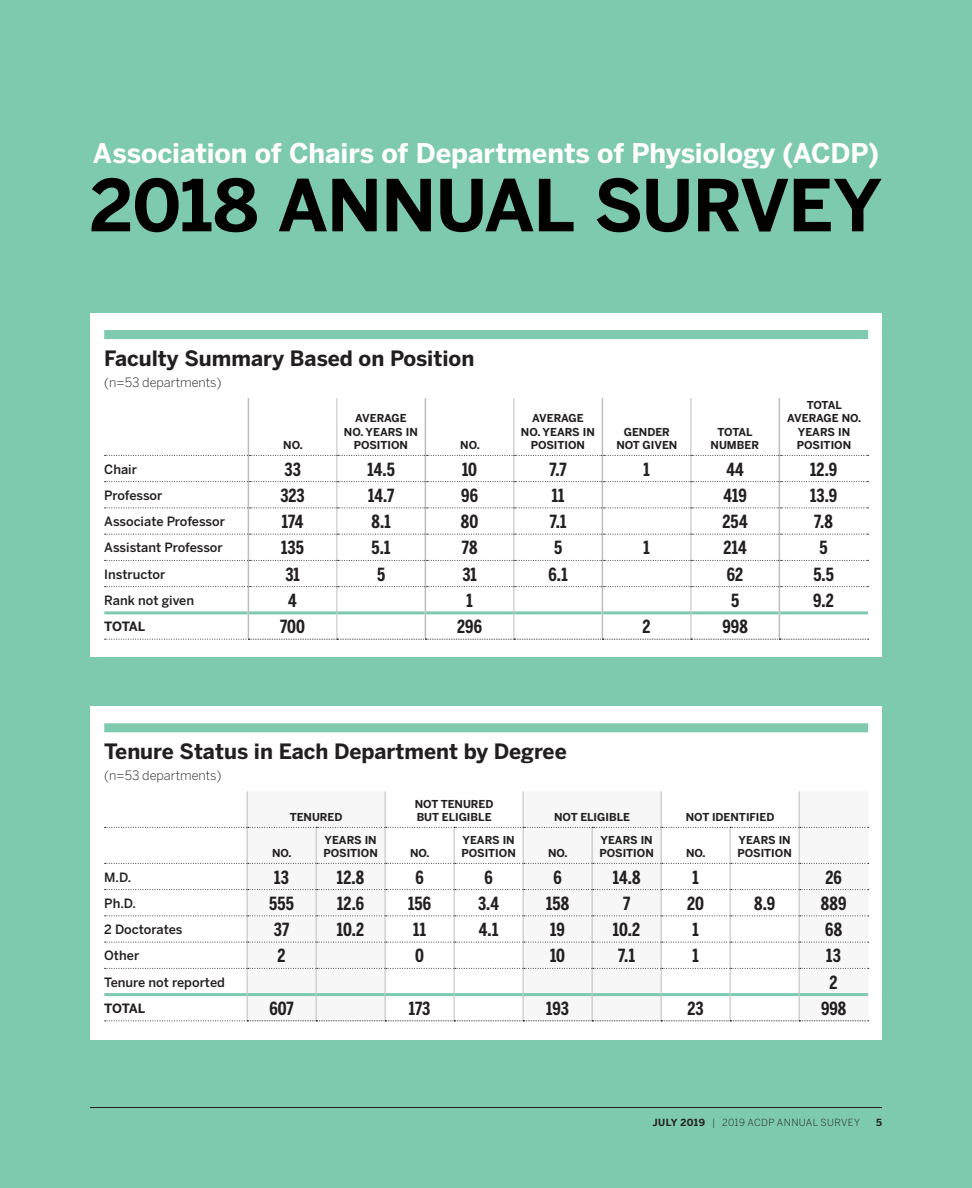
<style>
.page{position:relative;width:972px;height:1188px;background:#7dcaae}
.page>*{position:absolute;margin:0;border:0;box-sizing:border-box;transform-origin:0 0}
.Feat_Header{font:700 70.95px "Benton Sans";letter-spacing:-.015em;color:#000001}
.Feat_Header-2{font:700 27px "Benton Sans";letter-spacing:-.005em;color:#fff}
.sidebar_header_small{font:700 21px "Benton Sans";color:#231f20}
.Table_Numbers{font:700 18px "Benton Sans Comp";color:#231f20}
.Table_row_no_rules{font:500 12.75px "Benton Sans";color:#231f20}
.sidebar_no_indent{font:300 12.75px "Benton Sans";color:#231f20}
.Table_row_totals{font:700 12.75px "Benton Sans";letter-spacing:-.03em;color:#231f20}
.Table_column_header{font:700 10.8px/13.5px "Benton Sans";color:#231f20;text-align:center}
.Folio_right{font:300 9.75px "Benton Sans";letter-spacing:.035em;color:#231f20}
.Folio_right-2{font:700 9.75px "Benton Sans";color:#231f20}
.s1{font-weight:700}
</style>
<div class="page">
<div style="left:90px;top:313px;width:792px;height:344px;background:#fff"></div>
<div style="left:90px;top:706px;width:792px;height:334px;background:#fff"></div>
<hr style="left:104px;top:611px;width:144px;height:3px;background:#7dcaae">
<hr style="left:337px;top:398px;width:1px;height:57px;background:#bcbdc0">
<hr style="left:514px;top:398px;width:1px;height:57px;background:#bcbdc0">
<hr style="left:691px;top:398px;width:1px;height:57px;background:#bcbdc0">
<hr style="left:248px;top:398px;width:1px;height:57px;background:#bcbdc0">
<hr style="left:425px;top:398px;width:1px;height:57px;background:#bcbdc0">
<hr style="left:602px;top:398px;width:1px;height:57px;background:#bcbdc0">
<hr style="left:779px;top:398px;width:1px;height:57px;background:#bcbdc0">
<svg style="left:105px;top:455px;width:764px;height:185px"></svg>
<div style="left:104px;top:330px;width:764px;height:9px;background:#7dcaae"></div>
<hr style="left:104px;top:993px;width:143px;height:3px;background:#7dcaae">
<svg style="left:105px;top:791px;width:764px;height:231px"></svg>
<div style="left:104px;top:723px;width:764px;height:9px;background:#7dcaae"></div>
<hr style="left:90px;top:1107px;width:792px;height:1px;background:#231f20">
<p class="Feat_Header-2" style="left:93px;top:137px;width:788px">Association of Chairs of Departments of Physiology (ACDP)</p>
<p class="Feat_Header" style="left:90px;top:163px;width:794px">2018 ANNUAL SURVEY</p>
<p class="sidebar_header_small" style="left:104px;top:346px;width:372px">Faculty Summary Based on Position</p>
<p class="sidebar_no_indent" style="left:104px;top:375px;width:119px">(n=53 departments)</p>
<p class="Table_column_header" style="left:283px;top:439px;width:21px">NO.</p>
<p class="Table_column_header" style="left:344px;top:412px;width:75px">AVERAGE<br>NO. YEARS IN<br>POSITION</p>
<p class="Table_column_header" style="left:460px;top:439px;width:21px">NO.</p>
<p class="Table_column_header" style="left:521px;top:412px;width:75px">AVERAGE<br>NO. YEARS IN<br>POSITION</p>
<p class="Table_column_header" style="left:616px;top:425px;width:63px">GENDER<br>NOT GIVEN</p>
<p class="Table_column_header" style="left:711px;top:425px;width:50px">TOTAL<br>NUMBER</p>
<p class="Table_column_header" style="left:787px;top:398px;width:75px">TOTAL<br>AVERAGE NO.<br>YEARS IN<br>POSITION</p>
<p class="Table_row_no_rules" style="left:104px;top:461px;width:34px">Chair</p>
<p class="Table_Numbers" style="left:284px;top:459px;width:18px">33</p>
<p class="Table_Numbers" style="left:367px;top:459px;width:29px">14.5</p>
<p class="Table_Numbers" style="left:462px;top:459px;width:17px">10</p>
<p class="Table_Numbers" style="left:550px;top:459px;width:19px">7.7</p>
<p class="Table_Numbers" style="left:643px;top:459px;width:8px">1</p>
<p class="Table_Numbers" style="left:726px;top:459px;width:19px">44</p>
<p class="Table_Numbers" style="left:810px;top:459px;width:29px">12.9</p>
<p class="Table_row_no_rules" style="left:104px;top:488px;width:60px">Professor</p>
<p class="Table_Numbers" style="left:280px;top:485px;width:26px">323</p>
<p class="Table_Numbers" style="left:368px;top:485px;width:28px">14.7</p>
<p class="Table_Numbers" style="left:461px;top:485px;width:18px">96</p>
<p class="Table_Numbers" style="left:552px;top:485px;width:14px">11</p>
<p class="Table_Numbers" style="left:724px;top:485px;width:25px">419</p>
<p class="Table_Numbers" style="left:810px;top:485px;width:29px">13.9</p>
<p class="Table_row_no_rules" style="left:104px;top:514px;width:122px">Associate Professor</p>
<p class="Table_Numbers" style="left:282px;top:511px;width:23px">174</p>
<p class="Table_Numbers" style="left:371px;top:511px;width:21px">8.1</p>
<p class="Table_Numbers" style="left:461px;top:511px;width:19px">80</p>
<p class="Table_Numbers" style="left:550px;top:511px;width:18px">7.1</p>
<p class="Table_Numbers" style="left:723px;top:511px;width:27px">254</p>
<p class="Table_Numbers" style="left:814px;top:511px;width:20px">7.8</p>
<p class="Table_row_no_rules" style="left:104px;top:540px;width:120px">Assistant Professor</p>
<p class="Table_Numbers" style="left:281px;top:537px;width:24px">135</p>
<p class="Table_Numbers" style="left:372px;top:537px;width:21px">5.1</p>
<p class="Table_Numbers" style="left:462px;top:537px;width:17px">78</p>
<p class="Table_Numbers" style="left:554px;top:537px;width:10px">5</p>
<p class="Table_Numbers" style="left:643px;top:537px;width:8px">1</p>
<p class="Table_Numbers" style="left:724px;top:537px;width:25px">214</p>
<p class="Table_Numbers" style="left:820px;top:537px;width:10px">5</p>
<p class="Table_row_no_rules" style="left:104px;top:566px;width:63px">Instructor</p>
<p class="Table_Numbers" style="left:285px;top:564px;width:16px">31</p>
<p class="Table_Numbers" style="left:377px;top:564px;width:10px">5</p>
<p class="Table_Numbers" style="left:462px;top:564px;width:16px">31</p>
<p class="Table_Numbers" style="left:549px;top:564px;width:21px">6.1</p>
<p class="Table_Numbers" style="left:727px;top:564px;width:18px">62</p>
<p class="Table_Numbers" style="left:813px;top:564px;width:22px">5.5</p>
<p class="Table_row_no_rules" style="left:104px;top:593px;width:91px">Rank not given</p>
<p class="Table_Numbers" style="left:288px;top:590px;width:10px">4</p>
<p class="Table_Numbers" style="left:466px;top:590px;width:8px">1</p>
<p class="Table_Numbers" style="left:731px;top:590px;width:10px">5</p>
<p class="Table_Numbers" style="left:813px;top:590px;width:22px">9.2</p>
<p class="Table_row_totals" style="left:104px;top:619px;width:43px">TOTAL</p>
<p class="Table_Numbers" style="left:280px;top:616px;width:26px">700</p>
<p class="Table_Numbers" style="left:457px;top:616px;width:26px">296</p>
<p class="Table_Numbers" style="left:643px;top:616px;width:10px">2</p>
<p class="Table_Numbers" style="left:723px;top:616px;width:27px">998</p>
<p class="sidebar_header_small" style="left:104px;top:739px;width:464px">Tenure Status in Each Department by Degree</p>
<p class="sidebar_no_indent" style="left:104px;top:768px;width:119px">(n=53 departments)</p>
<p class="Table_column_header" style="left:290px;top:811px;width:54px">TENURED</p>
<p class="Table_column_header" style="left:415px;top:797px;width:80px;text-align:left">NOT TENURED<br>BUT ELIGIBLE</p>
<p class="Table_column_header" style="left:554px;top:811px;width:77px">NOT ELIGIBLE</p>
<p class="Table_column_header" style="left:686px;top:811px;width:90px">NOT IDENTIFIED</p>
<p class="Table_column_header" style="left:272px;top:847px;width:21px">NO.</p>
<p class="Table_column_header" style="left:323px;top:833px;width:56px;text-align:left">YEARS IN<br>POSITION</p>
<p class="Table_column_header" style="left:410px;top:847px;width:21px">NO.</p>
<p class="Table_column_header" style="left:461px;top:833px;width:56px;text-align:left">YEARS IN<br>POSITION</p>
<p class="Table_column_header" style="left:548px;top:847px;width:21px">NO.</p>
<p class="Table_column_header" style="left:599px;top:833px;width:56px;text-align:left">YEARS IN<br>POSITION</p>
<p class="Table_column_header" style="left:686px;top:847px;width:21px">NO.</p>
<p class="Table_column_header" style="left:737px;top:833px;width:56px;text-align:left">YEARS IN<br>POSITION</p>
<p class="Table_row_no_rules" style="left:104px;top:869px;width:29px">M.D.</p>
<p class="Table_Numbers" style="left:274px;top:867px;width:16px">13</p>
<p class="Table_Numbers" style="left:337px;top:867px;width:29px">12.8</p>
<p class="Table_Numbers" style="left:415px;top:867px;width:10px">6</p>
<p class="Table_Numbers" style="left:484px;top:867px;width:10px">6</p>
<p class="Table_Numbers" style="left:553px;top:867px;width:10px">6</p>
<p class="Table_Numbers" style="left:613px;top:867px;width:29px">14.8</p>
<p class="Table_Numbers" style="left:692px;top:867px;width:8px">1</p>
<p class="Table_Numbers" style="left:825px;top:867px;width:18px">26</p>
<p class="Table_row_no_rules" style="left:104px;top:896px;width:33px">Ph.D.</p>
<p class="Table_Numbers" style="left:269px;top:893px;width:26px">555</p>
<p class="Table_Numbers" style="left:337px;top:893px;width:29px">12.6</p>
<p class="Table_Numbers" style="left:408px;top:893px;width:25px">156</p>
<p class="Table_Numbers" style="left:478px;top:893px;width:23px">3.4</p>
<p class="Table_Numbers" style="left:546px;top:893px;width:25px">158</p>
<p class="Table_Numbers" style="left:623px;top:893px;width:9px">7</p>
<p class="Table_Numbers" style="left:687px;top:893px;width:18px">20</p>
<p class="Table_Numbers" style="left:754px;top:893px;width:23px">8.9</p>
<p class="Table_Numbers" style="left:821px;top:893px;width:27px">889</p>
<p class="Table_row_no_rules" style="left:104px;top:922px;width:80px">2 Doctorates</p>
<p class="Table_Numbers" style="left:274px;top:919px;width:17px">37</p>
<p class="Table_Numbers" style="left:337px;top:919px;width:29px">10.2</p>
<p class="Table_Numbers" style="left:413px;top:919px;width:14px">11</p>
<p class="Table_Numbers" style="left:479px;top:919px;width:21px">4.1</p>
<p class="Table_Numbers" style="left:550px;top:919px;width:16px">19</p>
<p class="Table_Numbers" style="left:613px;top:919px;width:29px">10.2</p>
<p class="Table_Numbers" style="left:692px;top:919px;width:8px">1</p>
<p class="Table_Numbers" style="left:825px;top:919px;width:18px">68</p>
<p class="Table_row_no_rules" style="left:104px;top:948px;width:37px">Other</p>
<p class="Table_Numbers" style="left:278px;top:945px;width:10px">2</p>
<p class="Table_Numbers" style="left:415px;top:945px;width:10px">0</p>
<p class="Table_Numbers" style="left:550px;top:945px;width:17px">10</p>
<p class="Table_Numbers" style="left:618px;top:945px;width:18px">7.1</p>
<p class="Table_Numbers" style="left:692px;top:945px;width:8px">1</p>
<p class="Table_Numbers" style="left:826px;top:945px;width:16px">13</p>
<p class="Table_row_no_rules" style="left:104px;top:974px;width:122px">Tenure not reported</p>
<p class="Table_Numbers" style="left:830px;top:972px;width:10px">2</p>
<p class="Table_row_totals" style="left:104px;top:1001px;width:43px">TOTAL</p>
<p class="Table_Numbers" style="left:269px;top:998px;width:26px">607</p>
<p class="Table_Numbers" style="left:409px;top:998px;width:23px">173</p>
<p class="Table_Numbers" style="left:546px;top:998px;width:24px">193</p>
<p class="Table_Numbers" style="left:688px;top:998px;width:18px">23</p>
<p class="Table_Numbers" style="left:821px;top:998px;width:27px">998</p>
<p class="Folio_right" style="left:653px;top:1116px;width:209px"><span class="s1">JULY 2019</span> | 2019 ACDP ANNUAL SURVEY</p>
<p class="Folio_right-2" style="left:876px;top:1116px;width:7px">5</p>
</div>
